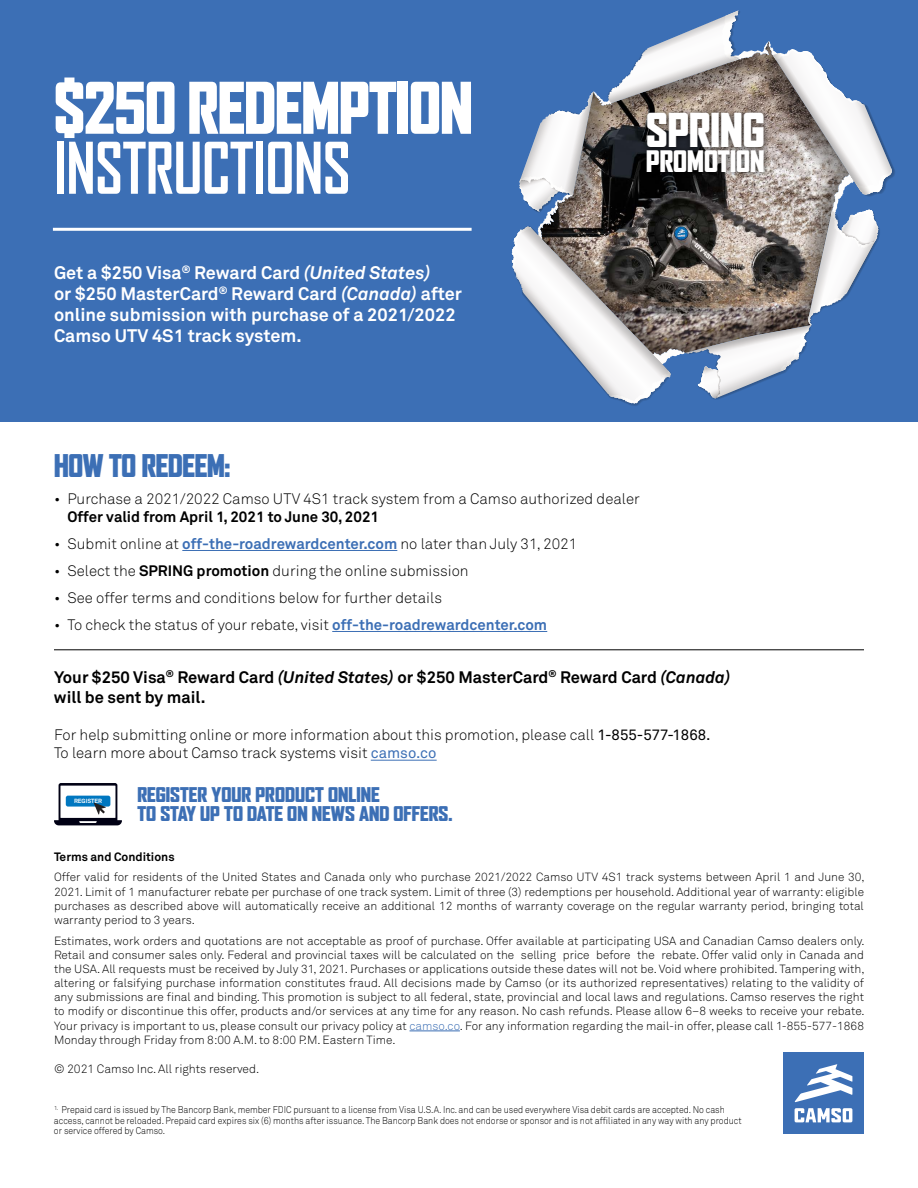
<style>
.page{position:relative;width:918px;height:1188px;background:#fff}
.page>*{position:absolute;margin:0;border:0;box-sizing:border-box;transform-origin:0 0}
.t1{font:900 68.1px "Agency FB";letter-spacing:-.01em;color:#fff;scale:.9 1}
.t2{font:700 68.1px "Agency FB";letter-spacing:-.01em;color:#fff;scale:.9 1}
.t3{font:900 44.85px "Agency FB";color:#fff;scale:.95 1}
.t4{font:900 30px "Agency FB";letter-spacing:-.01em;color:#3c6fb5;scale:.95 1}
.t5{font:900 28.35px "Agency FB";color:#fff;scale:.95 1}
.t6{font:900 19.5px/19.5px "Agency FB";color:#3c6fb5}
.t7{font:700 18px/21px "Akkurat Office";color:#fff}
.t8{font:700 16.5px/19.8px "Akkurat Office";color:#000}
.t9{font:15px/18px "Akkurat Light Office";color:#000}
.t10{font:700 15px "Akkurat Office";color:#000}
.t11{font:12px "Akkurat Light Office";color:#000}
.t12{font:700 12px "Akkurat Office";color:#000}
.t13{font:11.7px/14.1px "Akkurat Light Office";color:#000;text-align:justify}
.t14{font:9.75px/10.5px "Akkurat Light Office";color:#000;scale:.9 1}
.t15{font:700 6px "Akkurat Office";color:#fff}
.s1{font-style:italic}
.s2{font-family:"Akkurat Office";font-weight:700;color:#3c6fb5}
.s3{font-family:"Akkurat Office";font-weight:700}
.s4{font-family:"Akkurat Office"}
.s5{font-family:"Akkurat Office";color:#3c6fb5}
.s6{color:#3c6fb5}
</style>
<div class="page">
<div style="left:0;top:0;width:918px;height:421px;background:#3c6fb5"></div>
<svg style="left:512px;top:10px;width:383px;height:396px"></svg>
<hr style="left:182px;top:550px;width:215px;height:1px;background:#3c6fb5">
<hr style="left:332px;top:631px;width:215px;height:1px;background:#3c6fb5">
<hr style="left:371px;top:760px;width:66px;height:1px;background:#3c6fb5">
<hr style="left:410px;top:1031px;width:50px;height:1px;background:#3c6fb5">
<svg style="left:54px;top:783px;width:68px;height:42px"></svg>
<div style="left:783px;top:1053px;width:81px;height:81px;background:#3c6fb5"></div>
<svg style="left:795px;top:1108px;width:57px;height:14px"></svg>
<svg style="left:795px;top:1064px;width:57px;height:38px"></svg>
<hr style="left:54px;top:649px;width:810px;height:1px;background:#000">
<hr style="left:53px;top:228px;width:419px;height:3px;background:#fff">
<div style="left:641px;top:107px;width:128px;height:71px;background:#000;opacity:.75"></div>
<h1 class="t1" style="left:54px;top:68px;width:467px">$250 REDEMPTION</h1>
<h1 class="t2" style="left:54px;top:128px;width:331px">INSTRUCTIONS</h1>
<h3 class="t7" style="left:54px;top:262px;width:409px">Get a $250 Visa<sup>®</sup> Reward Card <span class="s1">(United States)<br></span>or $250 MasterCard<sup>®</sup> Reward Card <span class="s1">(Canada)</span> after online submission with purchase of a 2021/2022<br>Camso UTV 4S1 track system.</h3>
<h2 class="t3" style="left:646px;top:104px;width:126px">SPRING</h2>
<h3 class="t5" style="left:646px;top:145px;width:126px">PROMOTION</h3>
<h3 class="t4" style="left:54px;top:448px;width:187px">HOW TO REDEEM:</h3>
<p class="t9" style="left:54px;top:490px;width:587px">• Purchase a 2021/2022 Camso UTV 4S1 track system from a Camso authorized dealer</p>
<p class="t10" style="left:68px;top:507px;width:313px">Offer valid from April 1, 2021 to June 30, 2021</p>
<p class="t9" style="left:54px;top:535px;width:525px">• Submit online at <span class="s2">off-the-roadrewardcenter.com</span> no later than July 31, 2021</p>
<p class="t9" style="left:54px;top:562px;width:416px">• Select the <span class="s3">SPRING promotion</span> during the online submission</p>
<p class="t9" style="left:54px;top:589px;width:390px">• See offer terms and conditions below for further details</p>
<p class="t9" style="left:54px;top:616px;width:495px">• To check the status of your rebate, visit <span class="s2">off-the-roadrewardcenter.com</span></p>
<h3 class="t8" style="left:54px;top:667px;width:678px">Your $250 Visa<sup>®</sup> Reward Card <span class="s1">(United States)</span> or $250 MasterCard<sup>®</sup> Reward Card <span class="s1">(Canada) </span>will be sent by mail.</h3>
<p class="t9" style="left:54px;top:727px;width:658px">For help submitting online or more information about this promotion, please call <span class="s4">1-855-577-1868.<br></span>To learn more about Camso track systems visit <span class="s5">camso.co</span></p>
<p class="t15" style="left:74px;top:798px;width:30px">REGISTER</p>
<h3 class="t6" style="left:137px;top:785px;width:316px">REGISTER YOUR PRODUCT ONLINE<br>TO STAY UP TO DATE ON NEWS AND OFFERS.</h3>
<p class="t12" style="left:54px;top:849px;width:122px">Terms and Conditions</p>
<p class="t13" style="left:54px;top:871px;width:812px">Offer valid for residents of the United States and Canada only who purchase 2021/2022 Camso UTV 4S1 track systems between April 1 and June 30, 2021. Limit of 1 manufacturer rebate per purchase of one track system. Limit of three (3) redemptions per household. Additional year of warranty: eligible purchases as described above will automatically receive an additional 12 months of warranty coverage on the regular warranty period, bringing total warranty period to 3 years.</p>
<p class="t13" style="left:54px;top:934px;width:812px">Estimates, work orders and quotations are not acceptable as proof of purchase. Offer available at participating USA and Canadian Camso dealers only.<br>Retail and consumer sales only. Federal and provincial taxes will be calculated on the selling price before the rebate. Offer valid only in Canada and the USA. All requests must be received by July 31, 2021. Purchases or applications outside these dates will not be. Void where prohibited. Tampering with, altering or falsifying purchase information constitutes fraud. All decisions made by Camso (or its authorized representatives) relating to the validity of any submissions are final and binding. This promotion is subject to all federal, state, provincial and local laws and regulations. Camso reserves the right to modify or discontinue this offer, products and/or services at any time for any reason. No cash refunds. Please allow 6–8 weeks to receive your rebate.<br>Your privacy is important to us, please consult our privacy policy at <span class="s6">camso.co</span>. For any information regarding the mail-in offer, please call 1-855-577-1868<br>Monday through Friday from 8:00 A.M. to 8:00 P.M. Eastern Time.</p>
<p class="t11" style="left:54px;top:1061px;width:207px">© 2021 Camso Inc. All rights reserved.</p>
<p class="t14" style="left:54px;top:1105px;width:766px"><sup>1.</sup> Prepaid card is issued by The Bancorp Bank, member FDIC pursuant to a license from Visa U.S.A. Inc. and can be used everywhere Visa debit cards are accepted. No cash access, cannot be reloaded. Prepaid card expires six (6) months after issuance. The Bancorp Bank does not endorse or sponsor and is not affiliated in any way with any product or service offered by Camso.</p>
</div>
